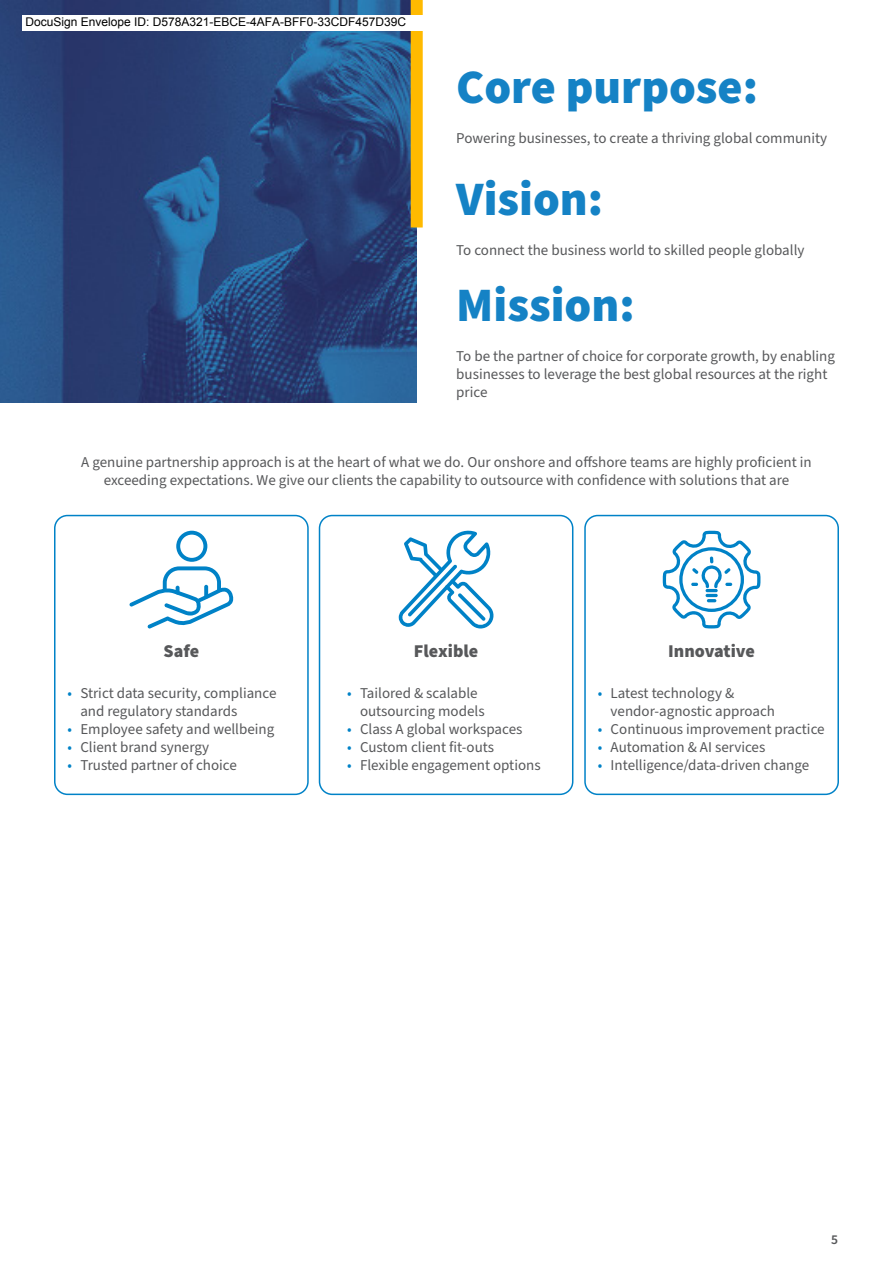
<style>
.page{position:relative;width:893px;height:1263px;background:#fff}
.page>*{position:absolute;margin:0;border:0;box-sizing:border-box;transform-origin:0 0}
.t1{font:900 48px "Source Sans Pro";color:#1582c5}
.Body_Text_2{font:900 18px "Source Sans Pro";color:#57585a}
.Body_Text_2-2{font:15px/18px "Source Sans Pro";color:#57585a}
.t2{font:600 13.5px "Source Sans Pro";color:#57585a}
.t3{font:12px "Arial";color:#000}
.s1{color:#0082c7}
</style>
<div class="page">
<img style="left:0;top:0;width:417px;height:403px">
<div style="left:411px;top:0;width:12px;height:227px;background:#ffba00"></div>
<svg style="left:129px;top:531px;width:105px;height:97px"></svg>
<svg style="left:204px;top:585px;width:4px;height:14px"></svg>
<svg style="left:399px;top:530px;width:95px;height:98px"></svg>
<svg style="left:663px;top:531px;width:98px;height:97px"></svg>
<div style="left:54px;top:515px;width:255px;height:280px;border:2px solid #0082c7;border-radius:13px"></div>
<div style="left:319px;top:515px;width:254px;height:280px;border:2px solid #0082c7;border-radius:13px"></div>
<div style="left:584px;top:515px;width:255px;height:280px;border:2px solid #0082c7;border-radius:13px"></div>
<div style="left:22px;top:15px;width:406px;height:15px;background:#fff"></div>
<p class="t3" style="left:26px;top:15px;width:382px">DocuSign Envelope ID: D578A321-EBCE-4AFA-BFF0-33CDF457D39C</p>
<p class="t1" style="left:456px;top:54px;width:303px">Core purpose:</p>
<p class="Body_Text_2-2" style="left:456px;top:130px;width:372px">Powering businesses, to create a thriving global community</p>
<p class="t1" style="left:456px;top:166px;width:148px">Vision:</p>
<p class="Body_Text_2-2" style="left:456px;top:241px;width:350px">To connect the business world to skilled people globally</p>
<p class="t1" style="left:456px;top:272px;width:180px">Mission:</p>
<p class="Body_Text_2-2" style="left:456px;top:348px;width:380px">To be the partner of choice for corporate growth, by enabling businesses to leverage the best global resources at the right price</p>
<p class="Body_Text_2-2" style="left:81px;top:454px;width:732px;text-align:center">A genuine partnership approach is at the heart of what we do. Our onshore and offshore teams are highly proficient in exceeding expectations. We give our clients the capability to outsource with confidence with solutions that are</p>
<p class="Body_Text_2" style="left:164px;top:638px;width:37px">Safe</p>
<p class="Body_Text_2" style="left:414px;top:638px;width:66px">Flexible</p>
<p class="Body_Text_2" style="left:668px;top:638px;width:88px">Innovative</p>
<p class="Body_Text_2-2" style="left:80px;top:684px;width:198px;text-indent:-13px"><span class="s1">•</span> Strict data security, compliance and regulatory standards</p>
<p class="Body_Text_2-2" style="left:68px;top:720px;width:208px"><span class="s1">•</span> Employee safety and wellbeing</p>
<p class="Body_Text_2-2" style="left:68px;top:738px;width:143px"><span class="s1">•</span> Client brand synergy</p>
<p class="Body_Text_2-2" style="left:68px;top:756px;width:171px"><span class="s1">•</span> Trusted partner of choice</p>
<p class="Body_Text_2-2" style="left:360px;top:684px;width:126px;text-indent:-13px"><span class="s1">•</span> Tailored &amp; scalable outsourcing models</p>
<p class="Body_Text_2-2" style="left:347px;top:720px;width:177px"><span class="s1">•</span> Class A global workspaces</p>
<p class="Body_Text_2-2" style="left:347px;top:738px;width:148px"><span class="s1">•</span> Custom client fit-outs</p>
<p class="Body_Text_2-2" style="left:347px;top:756px;width:195px"><span class="s1">•</span> Flexible engagement options</p>
<p class="Body_Text_2-2" style="left:611px;top:684px;width:166px;text-indent:-13px"><span class="s1">•</span> Latest technology &amp; vendor-agnostic approach</p>
<p class="Body_Text_2-2" style="left:598px;top:720px;width:228px"><span class="s1">•</span> Continuous improvement practice</p>
<p class="Body_Text_2-2" style="left:598px;top:738px;width:169px"><span class="s1">•</span> Automation &amp; AI services</p>
<p class="Body_Text_2-2" style="left:598px;top:756px;width:213px"><span class="s1">•</span> Intelligence/data-driven change</p>
<p class="t2" style="left:831px;top:1230px;width:8px">5</p>
</div>
